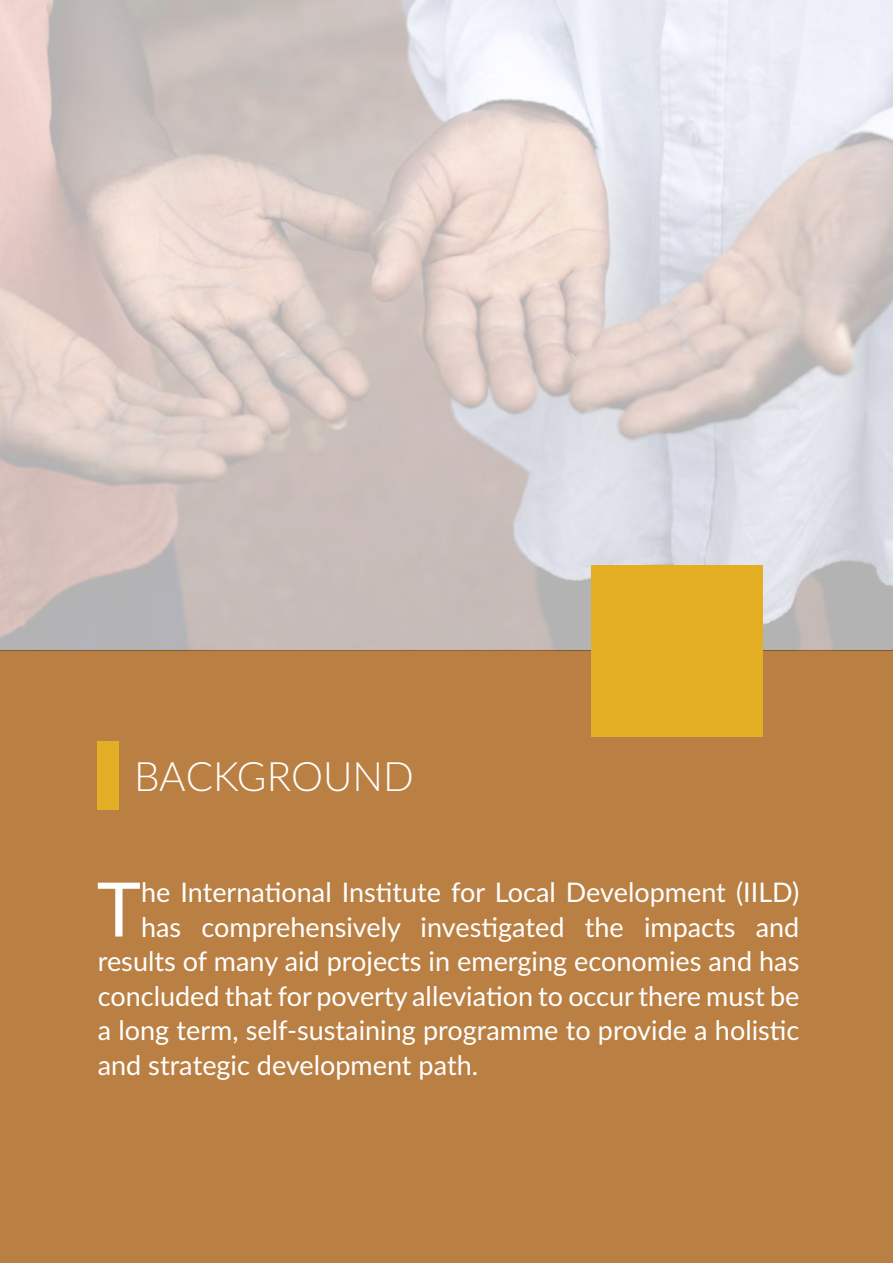
<style>
.page{position:relative;width:893px;height:1263px;background:#fff}
.page>*{position:absolute;margin:0;border:0;box-sizing:border-box;transform-origin:0 0}
.t1{font:75.15px "Lato";color:#fff}
.t2{font:300 40.5px "Lato";color:#fff}
.t3{font:27px "Lato";color:#fff}
</style>
<div class="page">
<div style="left:0;top:651px;width:893px;height:612px;background:#ba8043"></div>
<img style="left:0;top:0;width:893px;height:651px">
<div style="left:98px;top:741px;width:21px;height:68px;background:#e3ad24"></div>
<div style="left:591px;top:565px;width:171px;height:171px;background:#e3ad24"></div>
<h2 class="t2" style="left:134px;top:749px;width:281px">BACKGROUND</h2>
<h1 class="t1" style="left:97px;top:855px;width:46px">T</h1>
<p class="t3" style="left:141px;top:873px;width:660px">he International Institute for Local Development (IILD)</p>
<p class="t3" style="left:141px;top:907px;width:660px">has comprehensively investigated the impacts and</p>
<p class="t3" style="left:98px;top:942px;width:703px">results of many aid projects in emerging economies and has</p>
<p class="t3" style="left:98px;top:976px;width:703px">concluded that for poverty alleviation to occur there must be</p>
<p class="t3" style="left:98px;top:1011px;width:703px">a long term, self-sustaining programme to provide a holistic</p>
<p class="t3" style="left:98px;top:1045px;width:382px">and strategic development path.</p>
</div>
